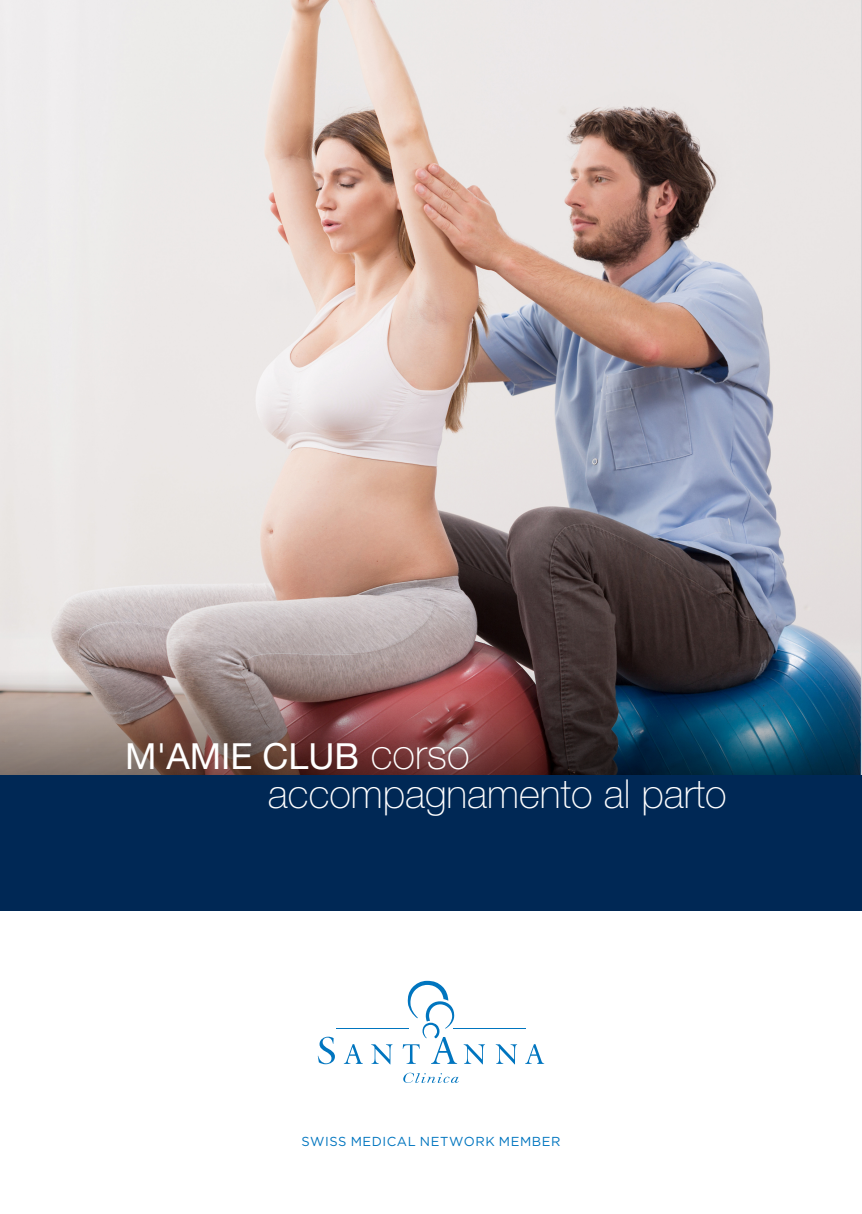
<style>
.page{position:relative;width:862px;height:1214px;background:#fff}
.page>*{position:absolute;margin:0;border:0;box-sizing:border-box;transform-origin:0 0}
.titre_24{font:100 40px "Helvetica Neue LT Std";color:#fff}
.t1{font:36px "Helvetica Neue LT Std";color:#fff}
.t2{font:13px "Gotham";letter-spacing:.04em;color:#0075bf}
.s1{font-weight:100;font-size:42px}
</style>
<div class="page">
<img style="left:0;top:0;width:860px;height:775px">
<img style="left:0;top:653px;width:859px;height:122px">
<svg style="left:403px;top:1072px;width:56px;height:10px"></svg>
<svg style="left:463px;top:1044px;width:22px;height:20px"></svg>
<svg style="left:371px;top:1044px;width:21px;height:20px"></svg>
<svg style="left:496px;top:1044px;width:21px;height:20px"></svg>
<svg style="left:526px;top:1044px;width:17px;height:19px"></svg>
<svg style="left:345px;top:1044px;width:17px;height:19px"></svg>
<svg style="left:318px;top:1036px;width:17px;height:28px"></svg>
<hr style="left:453px;top:1027px;width:72px;height:1px;background:#0075bf">
<hr style="left:336px;top:1027px;width:73px;height:1px;background:#0075bf">
<svg style="left:403px;top:980px;width:54px;height:83px"></svg>
<div style="left:0;top:775px;width:862px;height:135px;background:#002855"></div>
<h2 class="t1" style="left:125px;top:735px;width:346px">M'AMIE CLUB <span class="s1">corso</span></h2>
<p class="titre_24" style="left:268px;top:770px;width:460px">accompagnamento al parto</p>
<p class="t2" style="left:301px;top:1132px;width:260px">SWISS MEDICAL NETWORK MEMBER</p>
</div>
